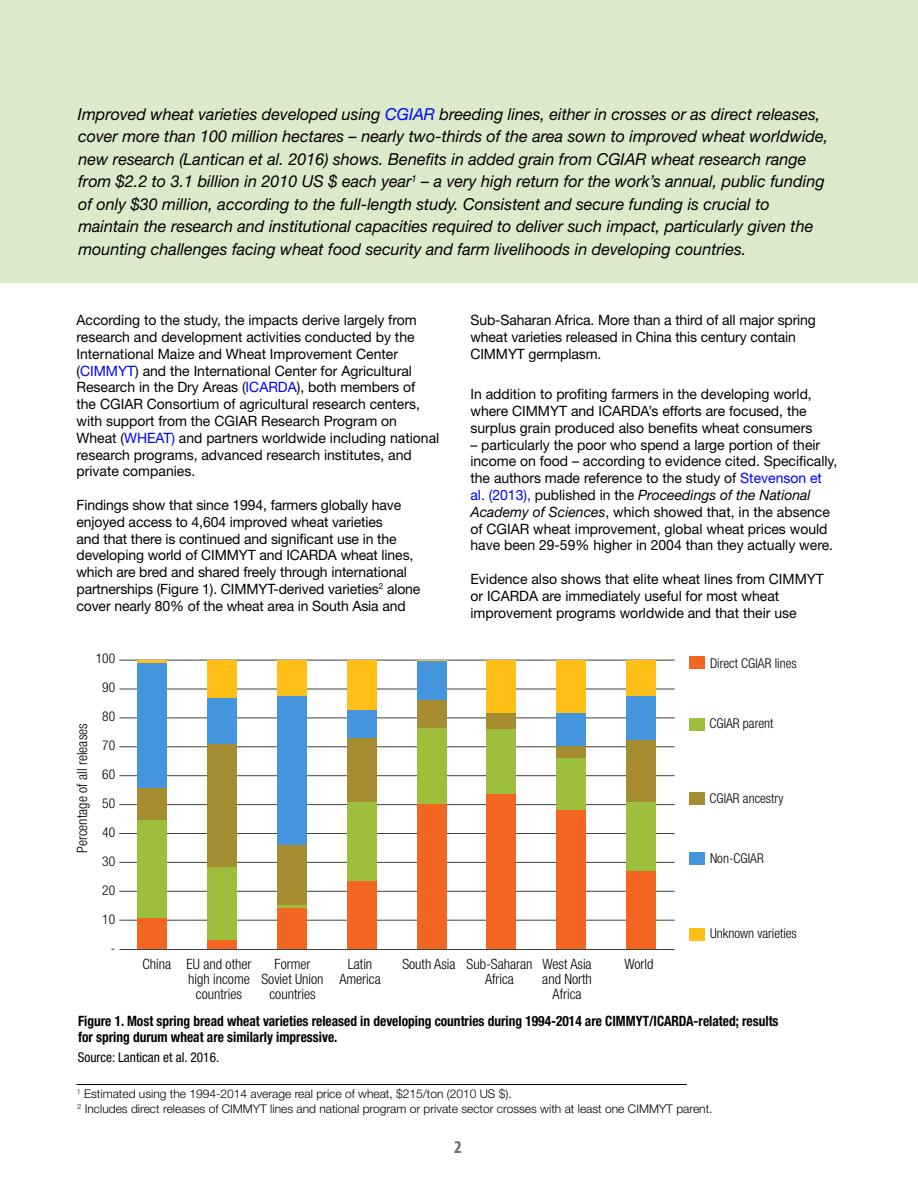
<style>
.page{position:relative;width:918px;height:1188px;background:#fff}
.page>*{position:absolute;margin:0;border:0;box-sizing:border-box;transform-origin:0 0}
.t1{font:700 condensed 18px "Myriad Pro";color:#6d6e71}
.body1{font:italic 16.5px/22.5px "Helvetica Neue LT Std";color:#000}
.body1-2{font:14.25px/16.8px "Helvetica Neue LT Std";color:#000}
.figs___T{font:700 condensed 14.25px/16.5px "Helvetica Neue LT Std";color:#000;scale:.94 1}
.t2{font:300 condensed 14.25px "Helvetica Neue LT Std";color:#000}
.t3{font:300 condensed 13.5px "Helvetica Neue LT Std";color:#000}
.figs___T-2{font:condensed 13.5px "Helvetica Neue LT Std";color:#000}
.figs___T-3{font:300 12px "Helvetica Neue LT Std";color:#000}
.s1{color:#00f}
.s2{font-style:italic}
</style>
<div class="page">
<div style="left:0;top:0;width:918px;height:283px;background:#dbeaca"></div>
<hr style="left:119px;top:660px;width:556px;height:1px;background:#404040">
<hr style="left:119px;top:689px;width:556px;height:1px;background:#404040">
<hr style="left:119px;top:718px;width:556px;height:1px;background:#404040">
<hr style="left:119px;top:747px;width:556px;height:1px;background:#404040">
<hr style="left:119px;top:775px;width:556px;height:1px;background:#404040">
<hr style="left:119px;top:804px;width:556px;height:1px;background:#404040">
<hr style="left:119px;top:833px;width:556px;height:1px;background:#404040">
<hr style="left:119px;top:862px;width:556px;height:1px;background:#404040">
<hr style="left:119px;top:891px;width:556px;height:1px;background:#404040">
<hr style="left:119px;top:920px;width:556px;height:1px;background:#404040">
<div style="left:137px;top:918px;width:29px;height:32px;background:#f26621"></div>
<div style="left:137px;top:820px;width:29px;height:98px;background:#9ebf3b"></div>
<div style="left:137px;top:788px;width:29px;height:32px;background:#a68c30"></div>
<div style="left:137px;top:663px;width:29px;height:125px;background:#4594de"></div>
<hr style="left:137px;top:660px;width:29px;height:3px;background:#ffbf17">
<div style="left:207px;top:939px;width:29px;height:11px;background:#f26621"></div>
<div style="left:207px;top:867px;width:29px;height:73px;background:#9ebf3b"></div>
<div style="left:207px;top:743px;width:29px;height:124px;background:#a68c30"></div>
<div style="left:207px;top:697px;width:29px;height:47px;background:#4594de"></div>
<div style="left:207px;top:660px;width:29px;height:37px;background:#ffbf17"></div>
<div style="left:277px;top:908px;width:29px;height:42px;background:#f26621"></div>
<hr style="left:277px;top:905px;width:29px;height:3px;background:#9ebf3b">
<div style="left:277px;top:844px;width:29px;height:61px;background:#a68c30"></div>
<div style="left:277px;top:695px;width:29px;height:150px;background:#4594de"></div>
<div style="left:277px;top:660px;width:29px;height:35px;background:#ffbf17"></div>
<div style="left:347px;top:881px;width:29px;height:69px;background:#f26621"></div>
<div style="left:347px;top:801px;width:29px;height:80px;background:#9ebf3b"></div>
<div style="left:347px;top:737px;width:29px;height:65px;background:#a68c30"></div>
<div style="left:347px;top:710px;width:29px;height:27px;background:#4594de"></div>
<div style="left:347px;top:660px;width:29px;height:50px;background:#ffbf17"></div>
<div style="left:487px;top:794px;width:29px;height:156px;background:#f26621"></div>
<div style="left:487px;top:729px;width:29px;height:65px;background:#9ebf3b"></div>
<div style="left:487px;top:712px;width:29px;height:17px;background:#a68c30"></div>
<div style="left:487px;top:660px;width:29px;height:53px;background:#ffbf17"></div>
<div style="left:556px;top:810px;width:29px;height:140px;background:#f26621"></div>
<div style="left:556px;top:757px;width:29px;height:53px;background:#9ebf3b"></div>
<div style="left:556px;top:745px;width:29px;height:13px;background:#a68c30"></div>
<div style="left:556px;top:713px;width:29px;height:32px;background:#4594de"></div>
<div style="left:556px;top:660px;width:29px;height:53px;background:#ffbf17"></div>
<div style="left:626px;top:871px;width:29px;height:79px;background:#f26621"></div>
<div style="left:626px;top:801px;width:29px;height:70px;background:#9ebf3b"></div>
<div style="left:626px;top:740px;width:29px;height:62px;background:#a68c30"></div>
<div style="left:626px;top:696px;width:29px;height:44px;background:#4594de"></div>
<div style="left:626px;top:660px;width:29px;height:36px;background:#ffbf17"></div>
<div style="left:689px;top:656px;width:15px;height:13px;background:#f26621"></div>
<div style="left:689px;top:718px;width:15px;height:13px;background:#9ebf3b"></div>
<div style="left:689px;top:792px;width:15px;height:13px;background:#a68c30"></div>
<div style="left:689px;top:853px;width:15px;height:12px;background:#4594de"></div>
<div style="left:689px;top:928px;width:15px;height:13px;background:#ffbf17"></div>
<div style="left:417px;top:804px;width:29px;height:146px;background:#f26621"></div>
<div style="left:417px;top:728px;width:29px;height:76px;background:#9ebf3b"></div>
<div style="left:417px;top:699px;width:29px;height:29px;background:#a68c30"></div>
<div style="left:417px;top:661px;width:29px;height:38px;background:#4594de"></div>
<hr style="left:119px;top:949px;width:556px;height:1px;background:#404040">
<hr style="left:76px;top:1084px;width:611px;height:1px;background:#000">
<p class="body1" style="left:78px;top:102px;width:752px">Improved wheat varieties developed using <span class="s1">CGIAR</span> breeding lines, either in crosses or as direct releases, cover more than 100 million hectares – nearly two-thirds of the area sown to improved wheat worldwide, new research (Lantican et al. 2016) shows. Benefits in added grain from CGIAR wheat research range from $2.2 to 3.1 billion in 2010 US $ each year<sup>1</sup> – a very high return for the work’s annual, public funding of only $30 million, according to the full-length study. Consistent and secure funding is crucial to maintain the research and institutional capacities required to deliver such impact, particularly given the mounting challenges facing wheat food security and farm livelihoods in developing countries.</p>
<p class="body1-2" style="left:76px;top:312px;width:364px">According to the study, the impacts derive largely from research and development activities conducted by the International Maize and Wheat Improvement Center (<span class="s1">CIMMYT</span>) and the International Center for Agricultural Research in the Dry Areas (<span class="s1">ICARDA</span>), both members of<br>the CGIAR Consortium of agricultural research centers, with support from the CGIAR Research Program on Wheat (<span class="s1">WHEAT)</span> and partners worldwide including national research programs, advanced research institutes, and private companies.</p>
<p class="body1-2" style="left:76px;top:496px;width:345px">Findings show that since 1994, farmers globally have enjoyed access to 4,604 improved wheat varieties<br>and that there is continued and significant use in the developing world of CIMMYT and ICARDA wheat lines, which are bred and shared freely through international partnerships (Figure 1). CIMMYT-derived varieties<sup>2</sup> alone cover nearly 80% of the wheat area in South Asia and</p>
<p class="t3" style="left:96px;top:650px;width:21px">100</p>
<p class="t3" style="left:102px;top:679px;width:14px">90</p>
<p class="t3" style="left:102px;top:708px;width:14px">80</p>
<p class="t3" style="left:102px;top:737px;width:14px">70</p>
<p class="t3" style="left:102px;top:766px;width:14px">60</p>
<p class="t3" style="left:102px;top:795px;width:14px">50</p>
<p class="t3" style="left:102px;top:825px;width:14px">40</p>
<p class="t3" style="left:102px;top:854px;width:14px">30</p>
<p class="t3" style="left:102px;top:883px;width:14px">20</p>
<p class="t3" style="left:102px;top:912px;width:14px">10</p>
<p class="t3" style="left:111px;top:941px;width:6px">-</p>
<p class="t2" style="left:74px;top:853px;width:132px;rotate:-90deg">Percentage of all releases</p>
<p class="body1-2" style="left:470px;top:312px;width:347px">Sub-Saharan Africa. More than a third of all major spring wheat varieties released in China this century contain<br>CIMMYT germplasm.</p>
<p class="body1-2" style="left:470px;top:385px;width:343px">In addition to profiting farmers in the developing world, where CIMMYT and ICARDA’s efforts are focused, the surplus grain produced also benefits wheat consumers</p>
<p class="body1-2" style="left:470px;top:436px;width:369px">– particularly the poor who spend a large portion of their income on food – according to evidence cited. Specifically, the authors made reference to the study of <span class="s1">Stevenson et al. (2013),</span> published in the <span class="s2">Proceedings of the National Academy of Sciences</span>, which showed that, in the absence of CGIAR wheat improvement, global wheat prices would have been 29-59% higher in 2004 than they actually were.</p>
<p class="body1-2" style="left:470px;top:570px;width:355px">Evidence also shows that elite wheat lines from CIMMYT or ICARDA are immediately useful for most wheat improvement programs worldwide and that their use</p>
<p class="t3" style="left:710px;top:656px;width:88px">Direct CGIAR lines</p>
<p class="t3" style="left:709px;top:716px;width:65px">CGIAR parent</p>
<p class="t3" style="left:709px;top:791px;width:75px">CGIAR ancestry</p>
<p class="t3" style="left:710px;top:851px;width:55px">Non-CGIAR</p>
<p class="t3" style="left:710px;top:926px;width:88px">Unknown varieties</p>
<p class="t2" style="left:143px;top:956px;width:110px">China EU and other</p>
<p class="t2" style="left:275px;top:956px;width:37px">Former</p>
<p class="t2" style="left:348px;top:956px;width:26px">Latin</p>
<p class="t2" style="left:402px;top:956px;width:191px">South Asia Sub-Saharan West Asia</p>
<p class="t2" style="left:625px;top:956px;width:31px">World</p>
<p class="t2" style="left:188px;top:971px;width:194px">high income Soviet Union America</p>
<p class="t2" style="left:485px;top:971px;width:31px">Africa</p>
<p class="t2" style="left:542px;top:971px;width:51px">and North</p>
<p class="t2" style="left:196px;top:986px;width:48px">countries</p>
<p class="t2" style="left:269px;top:986px;width:48px">countries</p>
<p class="t2" style="left:553px;top:986px;width:31px">Africa</p>
<p class="figs___T" style="left:78px;top:1012px;width:747px">Figure 1. Most spring bread wheat varieties released in developing countries during 1994-2014 are CIMMYT/ICARDA-related; results for spring durum wheat are similarly impressive.</p>
<p class="figs___T-2" style="left:78px;top:1049px;width:143px">Source: Lantican et al. 2016.</p>
<p class="figs___T-3" style="left:77px;top:1087px;width:436px"><sup>1</sup> Estimated using the 1994-2014 average real price of wheat, $215/ton (2010 US $).</p>
<p class="figs___T-3" style="left:78px;top:1102px;width:636px"><sup>2</sup> Includes direct releases of CIMMYT lines and national program or private sector crosses with at least one CIMMYT parent.</p>
<p class="t1" style="left:454px;top:1136px;width:9px">2</p>
</div>
